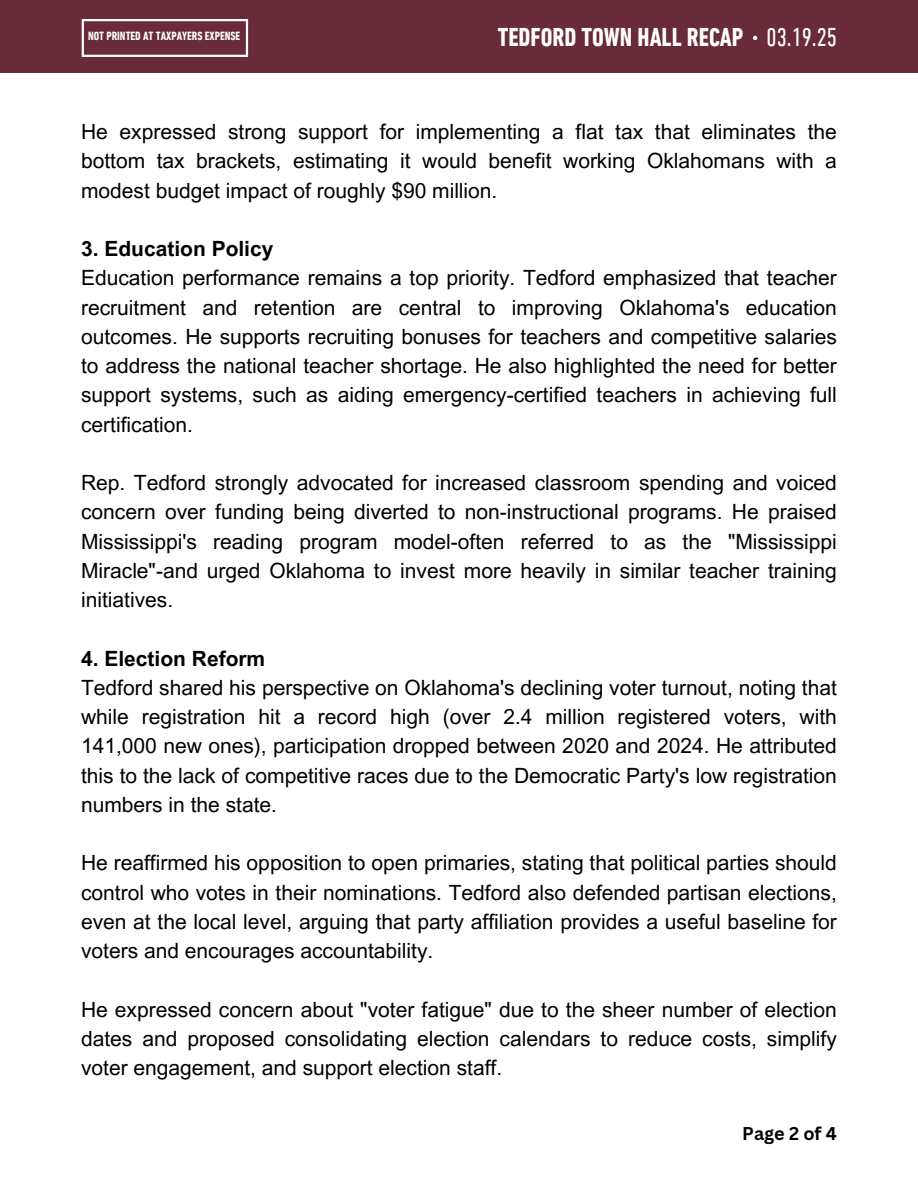
<style>
.page{position:relative;width:918px;height:1188px;background:#fff}
.page>*{position:absolute;margin:0;border:0;box-sizing:border-box;transform-origin:0 0}
.t1{font:700 condensed 26.25px "DIN Next LT Pro";color:#fff}
.t2{font:condensed 26.25px "DIN Next LT Pro";color:#fff}
.t3{font:21px/29.2px "Arial MT Pro";color:#000;text-align:justify}
.t4{font:700 18px "Canva Sans";color:#000}
.t5{font:700 condensed 12.15px "DIN Next LT Pro";color:#fff}
.s1{font-weight:700}
</style>
<div class="page">
<div style="left:0;top:0;width:918px;height:73px;background:#692b39"></div>
<svg style="left:753px;top:36px;width:4px;height:4px"></svg>
<svg style="left:82px;top:19px;width:166px;height:38px"></svg>
<h3 class="t5" style="left:88px;top:31px;width:154px">NOT PRINTED AT TAXPAYERS EXPENSE</h3>
<h3 class="t1" style="left:498px;top:26px;width:247px">TEDFORD TOWN HALL RECAP</h3>
<h3 class="t2" style="left:767px;top:26px;width:72px">03.19.25</h3>
<p class="t3" style="left:81px;top:120px;width:757px">He expressed strong support for implementing a flat tax that eliminates the bottom tax brackets, estimating it would benefit working Oklahomans with a modest budget impact of roughly $90 million.</p>
<p class="t3" style="left:81px;top:237px;width:757px;text-align:left"><span class="s1">3. Education Policy<br></span>Education performance remains a top priority. Tedford emphasized that teacher recruitment and retention are central to improving Oklahoma's education outcomes. He supports recruiting bonuses for teachers and competitive salaries to address the national teacher shortage. He also highlighted the need for better support systems, such as aiding emergency-certified teachers in achieving full certification.</p>
<h1 class="t3" style="left:81px;top:471px;width:757px">Rep. Tedford strongly advocated for increased classroom spending and voiced concern over funding being diverted to non-instructional programs. He praised Mississippi's reading program model-often referred to as the "Mississippi Miracle"-and urged Oklahoma to invest more heavily in similar teacher training initiatives.</h1>
<h2 class="t3" style="left:81px;top:646px;width:757px;text-align:left"><span class="s1">4. Election Reform<br></span>Tedford shared his perspective on Oklahoma's declining voter turnout, noting that while registration hit a record high (over 2.4 million registered voters, with 141,000 new ones), participation dropped between 2020 and 2024. He attributed this to the lack of competitive races due to the Democratic Party's low registration numbers in the state.</h2>
<h3 class="t3" style="left:81px;top:851px;width:757px">He reaffirmed his opposition to open primaries, stating that political parties should control who votes in their nominations. Tedford also defended partisan elections, even at the local level, arguing that party affiliation provides a useful baseline for voters and encourages accountability.</h3>
<h3 class="t3" style="left:81px;top:997px;width:757px">He expressed concern about "voter fatigue" due to the sheer number of election dates and proposed consolidating election calendars to reduce costs, simplify voter engagement, and support election staff.</h3>
<h3 class="t4" style="left:742px;top:1121px;width:96px">Page 2 of 4</h3>
</div>
